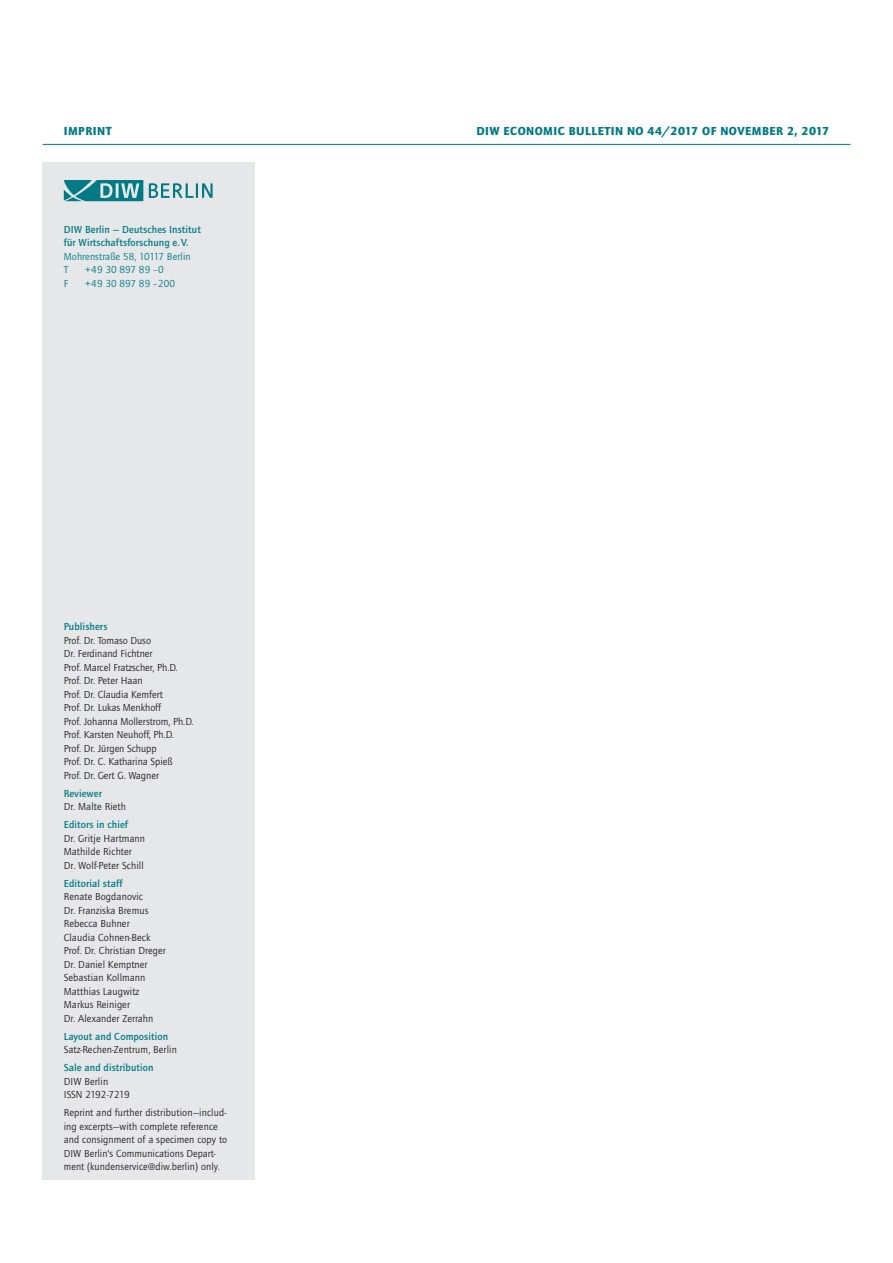
<style>
.page{position:relative;width:893px;height:1263px;background:#fff}
.page>*{position:absolute;margin:0;border:0;box-sizing:border-box;transform-origin:0 0}
.t1{font:900 12px "Quay Sans ITC Std";letter-spacing:.04em;color:#007b85}
.t2{font:10.5px/13.5px "Quay Sans ITC Std";letter-spacing:.01em;color:#231f20}
.t3{font:500 10.5px/13.5px "Quay Sans ITC Std";letter-spacing:.01em;color:#007b85}
.t4{font:10.5px/13.5px "Quay Sans ITC Std";letter-spacing:.01em;color:#007b85}
</style>
<div class="page">
<hr style="left:43px;top:144px;width:807px;height:1px;background:#007b85">
<div style="left:43px;top:162px;width:212px;height:1017px;background:#e6e7e9"></div>
<svg style="left:149px;top:183px;width:64px;height:15px"></svg>
<svg style="left:64px;top:180px;width:79px;height:21px"></svg>
<p class="t1" style="left:64px;top:124px;width:49px">IMPRINT</p>
<p class="t1" style="left:476px;top:124px;width:262px">DIW ECONOMIC BULLETIN NO 44/2017 OF NOVEMBER</p>
<p class="t1" style="left:787px;top:124px;width:44px">2, 2017</p>
<p class="t3" style="left:64px;top:222px;width:139px">DIW Berlin — Deutsches Institut für Wirtschaftsforschung e. V.</p>
<p class="t4" style="left:64px;top:249px;width:128px">Mohrenstraße 58, 10117 Berlin<br>T</p>
<p class="t4" style="left:85px;top:263px;width:80px">+49 30 897 89 –0</p>
<p class="t4" style="left:64px;top:276px;width:6px">F</p>
<p class="t4" style="left:85px;top:276px;width:91px">+49 30 897 89 –200</p>
<p class="t3" style="left:64px;top:620px;width:45px">Publishers</p>
<p class="t2" style="left:64px;top:633px;width:131px">Prof. Dr. Tomaso Duso<br>Dr. Ferdinand Fichtner<br>Prof. Marcel Fratzscher, Ph.D.<br>Prof. Dr. Peter Haan<br>Prof. Dr. Claudia Kemfert<br>Prof. Dr. Lukas Menkhoff<br>Prof. Johanna Mollerstrom, Ph.D.<br>Prof. Karsten Neuhoff, Ph.D.<br>Prof. Dr. Jürgen Schupp<br>Prof. Dr. C. Katharina Spieß<br>Prof. Dr. Gert G. Wagner</p>
<p class="t3" style="left:64px;top:786px;width:40px">Reviewer</p>
<p class="t2" style="left:64px;top:800px;width:64px">Dr. Malte Rieth</p>
<p class="t3" style="left:64px;top:818px;width:66px">Editors in chief</p>
<p class="t2" style="left:64px;top:831px;width:83px">Dr. Gritje Hartmann<br>Mathilde Richter<br>Dr. Wolf-Peter Schill</p>
<p class="t3" style="left:64px;top:876px;width:60px">Editorial staff</p>
<p class="t2" style="left:64px;top:890px;width:104px">Renate Bogdanovic<br>Dr. Franziska Bremus<br>Rebecca Buhner<br>Claudia Cohnen-Beck<br>Prof. Dr. Christian Dreger<br>Dr. Daniel Kemptner<br>Sebastian Kollmann<br>Matthias Laugwitz<br>Markus Reiniger<br>Dr. Alexander Zerrahn</p>
<p class="t3" style="left:64px;top:1029px;width:106px">Layout and Composition</p>
<p class="t2" style="left:64px;top:1043px;width:115px">Satz-Rechen-Zentrum, Berlin</p>
<p class="t3" style="left:64px;top:1061px;width:91px">Sale and distribution</p>
<p class="t2" style="left:64px;top:1074px;width:67px">DIW Berlin<br>ISSN 2192-7219</p>
<p class="t2" style="left:64px;top:1106px;width:165px">Reprint and further distribution—includ&shy;ing excerpts—with complete reference and consignment of a specimen copy to DIW Berlin's Communications Depart&shy;ment (kundenservice@diw.berlin) only.</p>
</div>
